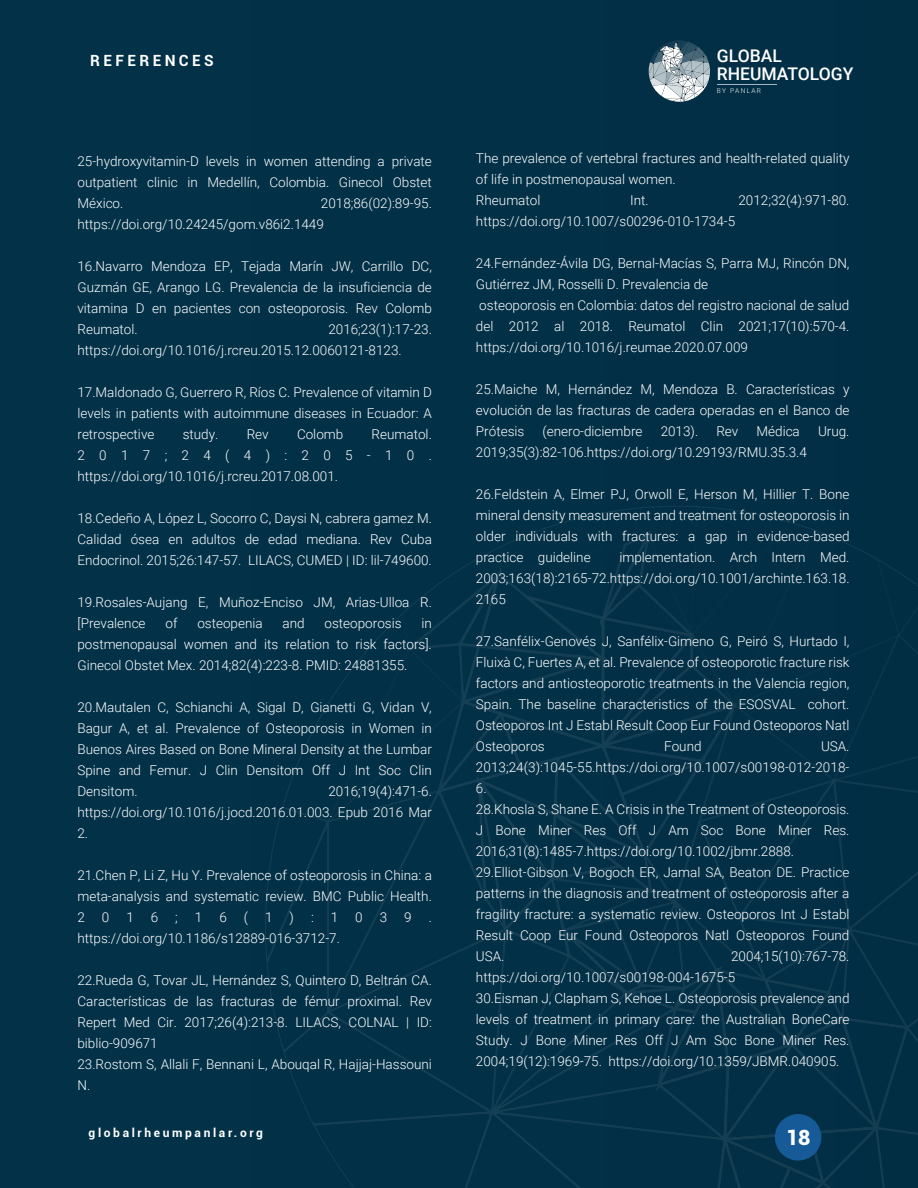
<style>
.page{position:relative;width:918px;height:1188px;background:#023147}
.page>*{position:absolute;margin:0;border:0;box-sizing:border-box;transform-origin:0 0}
.t1{font:900 21px "Roboto";color:#fff}
.t2{font:500 17.55px/17.4px "Roboto";color:#fff}
.t3{font:700 15.45px "Roboto";letter-spacing:.22em;color:#fff}
.t4{font:300 13.5px/21px "Roboto";color:#fff;text-align:justify}
.t5{font:700 12px "Roboto";letter-spacing:.22em;color:#fff}
.t6{font:300 6.6px "Roboto";letter-spacing:.2em;color:#fff}
</style>
<div class="page">
<svg style="left:649px;top:40px;width:61px;height:62px"></svg>
<hr style="left:717px;top:84px;width:59px;height:1px;background:#fff">
<svg style="left:265px;top:506px;width:653px;height:682px"></svg>
<div style="left:775px;top:1114px;width:46px;height:47px;background:#165b97;border-radius:50%"></div>
<p class="t3" style="left:90px;top:49px;width:125px">REFERENCES</p>
<p class="t2" style="left:717px;top:47px;width:138px">GLOBAL<br>RHEUMATOLOGY</p>
<p class="t6" style="left:717px;top:86px;width:46px">BY PANLAR</p>
<p class="t4" style="left:77px;top:150px;width:356px">25-hydroxyvitamin-D levels in women attending a private outpatient clinic in Medellín, Colombia. Ginecol Obstet México.</p>
<p class="t4" style="left:77px;top:192px;width:356px;text-indent:243px">2018;86(02):89-95. https://doi.org/10.24245/gom.v86i2.1449</p>
<p class="t4" style="left:77px;top:255px;width:356px">16. Navarro Mendoza EP, Tejada Marín JW, Carrillo DC, Guzmán GE, Arango LG. Prevalencia de la insuficiencia de vitamina D en pacientes con osteoporosis. Rev Colomb Reumatol.</p>
<p class="t4" style="left:77px;top:318px;width:356px;text-indent:251px">2016;23(1):17-23. https://doi.org/10.1016/j.rcreu.2015.12.0060121-8123.</p>
<p class="t4" style="left:77px;top:381px;width:356px">17. Maldonado G, Guerrero R, Ríos C. Prevalence of vitamin D levels in patients with autoimmune diseases in Ecuador: A retrospective</p>
<p class="t4" style="left:77px;top:423px;width:356px;text-indent:294px">Reumatol.<br>2017;24(4):205-10. https://doi.org/10.1016/j.rcreu.2017.08.001.</p>
<p class="t4" style="left:77px;top:507px;width:356px">18. Cedeño A, López L, Socorro C, Daysi N, cabrera gamez M.<br>Calidad ósea en adultos de edad mediana. Rev Cuba Endocrinol. 2015;26:147-57. LILACS, CUMED | ID: lil-749600.</p>
<p class="t4" style="left:77px;top:591px;width:356px">19. Rosales-Aujang E, Muñoz-Enciso JM, Arias-Ulloa R. [Prevalence</p>
<p class="t4" style="left:183px;top:423px;width:37px">study.</p>
<p class="t4" style="left:247px;top:423px;width:24px">Rev</p>
<p class="t4" style="left:297px;top:423px;width:48px">Colomb</p>
<p class="t4" style="left:165px;top:612px;width:14px">of</p>
<p class="t4" style="left:197px;top:612px;width:67px">osteopenia</p>
<p class="t4" style="left:283px;top:612px;width:24px">and</p>
<p class="t4" style="left:325px;top:612px;width:79px">osteoporosis</p>
<p class="t4" style="left:77px;top:612px;width:356px;text-indent:344px">in postmenopausal women and its relation to risk factors].<br>Ginecol Obstet Mex. 2014;82(4):223-8. PMID: 24881355.</p>
<p class="t4" style="left:77px;top:696px;width:356px">20. Mautalen C, Schianchi A, Sigal D, Gianetti G, Vidan V, Bagur A, et al. Prevalence of Osteoporosis in Women in Buenos Aires Based on Bone Mineral Density at the Lumbar Spine and Femur. J Clin Densitom Off J Int Soc Clin Densitom.</p>
<p class="t4" style="left:77px;top:780px;width:356px;text-indent:251px">2016;19(4):471-6. https://doi.org/10.1016/j.jocd.2016.01.003. Epub 2016 Mar 2.</p>
<p class="t4" style="left:77px;top:864px;width:356px">21. Chen P, Li Z, Hu Y. Prevalence of osteoporosis in China: a meta-analysis and systematic review. BMC Public Health.<br>2</p>
<p class="t4" style="left:102px;top:906px;width:9px">0</p>
<p class="t4" style="left:126px;top:906px;width:9px">1</p>
<p class="t4" style="left:151px;top:906px;width:9px">6</p>
<p class="t4" style="left:175px;top:906px;width:4px">;</p>
<p class="t4" style="left:195px;top:906px;width:9px">1</p>
<p class="t4" style="left:219px;top:906px;width:9px">6</p>
<p class="t4" style="left:244px;top:906px;width:6px">(</p>
<p class="t4" style="left:265px;top:906px;width:9px">1</p>
<p class="t4" style="left:290px;top:906px;width:6px">)</p>
<p class="t4" style="left:311px;top:906px;width:4px">:</p>
<p class="t4" style="left:331px;top:906px;width:9px">1</p>
<p class="t4" style="left:355px;top:906px;width:9px">0</p>
<p class="t4" style="left:380px;top:906px;width:9px">3</p>
<p class="t4" style="left:404px;top:906px;width:9px">9</p>
<p class="t4" style="left:429px;top:906px;width:5px">.</p>
<p class="t4" style="left:77px;top:927px;width:264px">https://doi.org/10.1186/s12889-016-3712-7.</p>
<p class="t4" style="left:77px;top:969px;width:356px">22. Rueda G, Tovar JL, Hernández S, Quintero D, Beltrán CA.<br>Características de las fracturas de fémur proximal. Rev Repert Med Cir. 2017;26(4):213-8. LILACS, COLNAL | ID: biblio-909671</p>
<p class="t4" style="left:77px;top:1053px;width:356px">23. Rostom S, Allali F, Bennani L, Abouqal R, Hajjaj-Hassouni<br>N.</p>
<p class="t4" style="left:476px;top:147px;width:375px;text-align:left">The prevalence of vertebral fractures and health-related quality of life in postmenopausal women.<br>Rheumatol</p>
<p class="t4" style="left:630px;top:189px;width:20px">Int.</p>
<p class="t4" style="left:739px;top:189px;width:113px">2012;32(4):971-80.</p>
<p class="t4" style="left:476px;top:210px;width:261px">https://doi.org/10.1007/s00296-010-1734-5</p>
<p class="t4" style="left:476px;top:252px;width:375px;text-align:left">24. Fernández-Ávila DG, Bernal-Macías S, Parra MJ, Rincón DN, Gutiérrez JM, Rosselli D. Prevalencia de<br>osteoporosis en Colombia: datos del registro nacional de salud del 2012 al 2018. Reumatol Clin 2021;17(10):570-4. https://doi.org/10.1016/j.reumae.2020.07.009</p>
<p class="t4" style="left:476px;top:378px;width:375px">25. Maiche M, Hernández M, Mendoza B. Características y evolución de las fracturas de cadera operadas en el Banco de Prótesis</p>
<p class="t4" style="left:543px;top:420px;width:102px">(enero-diciembre</p>
<p class="t4" style="left:661px;top:420px;width:39px">2013).</p>
<p class="t4" style="left:716px;top:420px;width:24px">Rev</p>
<p class="t4" style="left:757px;top:420px;width:45px">Médica</p>
<p class="t4" style="left:818px;top:420px;width:33px">Urug.</p>
<p class="t4" style="left:476px;top:441px;width:332px">2019;35(3):82-106.https://doi.org/10.29193/RMU.35.3.4</p>
<p class="t4" style="left:476px;top:483px;width:375px">26. Feldstein A, Elmer PJ, Orwoll E, Herson M, Hillier T. Bone mineral density measurement and treatment for osteoporosis in older individuals with fractures: a gap in evidence-based practice guideline</p>
<p class="t4" style="left:476px;top:546px;width:375px;text-indent:143px">implementation. Arch Intern Med.<br>2003;163(18):2165-72.https://doi.org/10.1001/archinte.163.18.<br>2165</p>
<p class="t4" style="left:476px;top:630px;width:375px">27. Sanfélix-Genovés J, Sanfélix-Gimeno G, Peiró S, Hurtado I, Fluixà C, Fuertes A, et al. Prevalence of osteoporotic fracture risk factors and antiosteoporotic treatments in the Valencia region, Spain. The baseline characteristics of the ESOSVAL cohort.<br>Osteoporos Int J Establ Result Coop Eur Found Osteoporos Natl Osteoporos</p>
<p class="t4" style="left:664px;top:735px;width:39px">Found</p>
<p class="t4" style="left:476px;top:735px;width:375px;text-indent:345px">USA.<br>2013;24(3):1045-55.https://doi.org/10.1007/s00198-012-2018- 6.</p>
<p class="t4" style="left:476px;top:798px;width:375px">28. Khosla S, Shane E. A Crisis in the Treatment of Osteoporosis.<br>J Bone Miner Res Off J Am Soc Bone Miner Res.<br>2016;31(8):1485-7.https://doi.org/10.1002/jbmr.2888.</p>
<p class="t4" style="left:476px;top:861px;width:375px">29. Elliot-Gibson V, Bogoch ER, Jamal SA, Beaton DE. Practice patterns in the diagnosis and treatment of osteoporosis after a fragility fracture: a systematic review. Osteoporos Int J Establ Result Coop Eur Found Osteoporos Natl Osteoporos Found USA.</p>
<p class="t4" style="left:476px;top:945px;width:375px;text-indent:255px">2004;15(10):767-78. https://doi.org/10.1007/s00198-004-1675-5</p>
<p class="t4" style="left:476px;top:987px;width:375px">30. Eisman J, Clapham S, Kehoe L. Osteoporosis prevalence and levels of treatment in primary care: the Australian BoneCare Study. J Bone Miner Res Off J Am Soc Bone Miner Res.<br>2004;19(12):1969-75. https://doi.org/10.1359/JBMR.040905.</p>
<p class="t5" style="left:89px;top:1125px;width:176px">globalrheumpanlar.org</p>
<h1 class="t1" style="left:786px;top:1122px;width:26px">18</h1>
</div>
